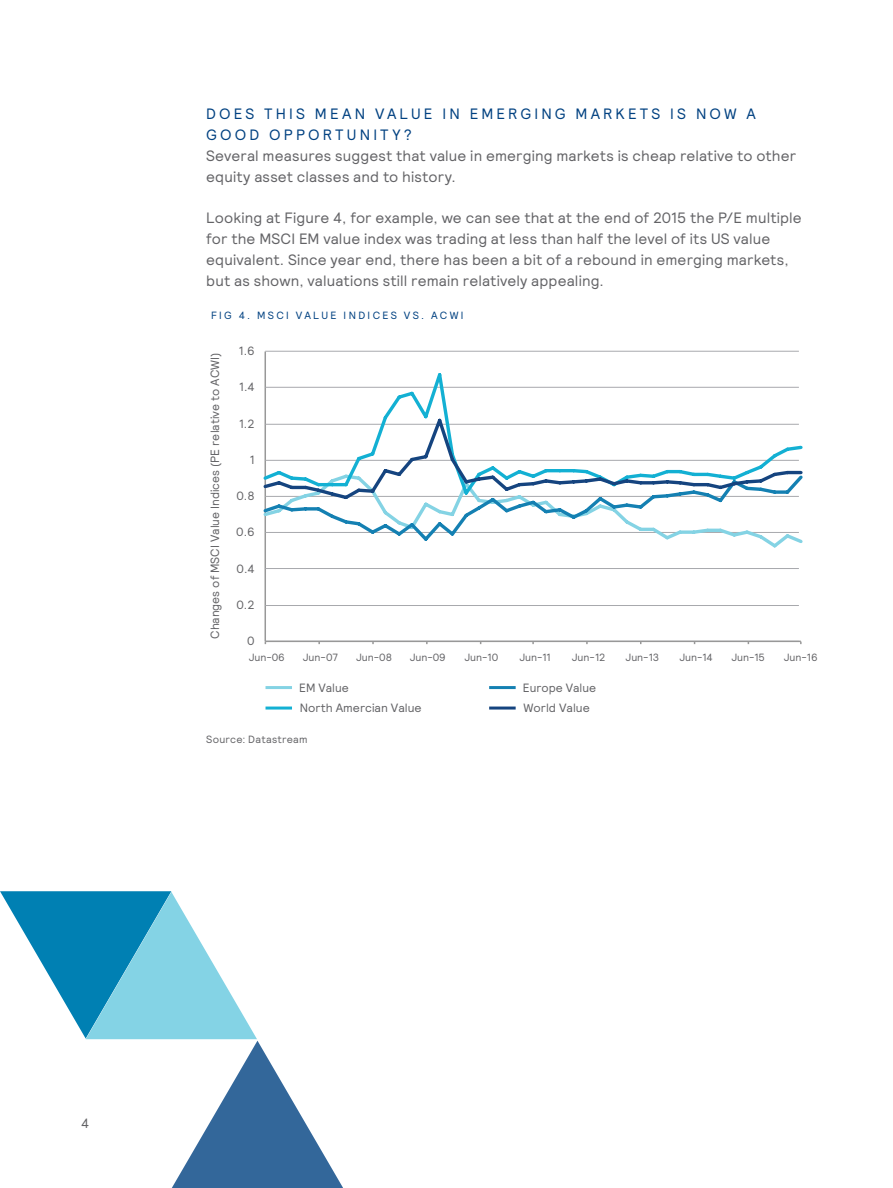
<style>
.page{position:relative;width:893px;height:1188px;background:#fff}
.page>*{position:absolute;margin:0;border:0;box-sizing:border-box;transform-origin:0 0}
.t1{font:15px/21px "Relative";letter-spacing:.01em;color:#636366}
.t2{font:15px/21px "Relative";letter-spacing:.21em;color:#014181}
.t3{font:13.5px "Relative";color:#636366}
.t4{font:12px/20.4px "Relative";color:#636366}
.t5{font:10.5px "Relative";color:#636366}
.t6{font:10.5px "Relative";letter-spacing:.225em;color:#014181}
.t7{font:10.5px "Relative";letter-spacing:.025em;color:#636366}
</style>
<div class="page">
<hr style="left:265px;top:686px;width:27px;height:3px;background:#84d3e4">
<hr style="left:264px;top:351px;width:2px;height:290px;background:#989898">
<hr style="left:265px;top:605px;width:533px;height:1px;background:#a8a9ad">
<hr style="left:265px;top:568px;width:533px;height:1px;background:#a8a9ad">
<hr style="left:265px;top:351px;width:533px;height:1px;background:#a8a9ad">
<hr style="left:265px;top:641px;width:535px;height:1px;background:#989898">
<hr style="left:265px;top:707px;width:27px;height:3px;background:#13b0d3">
<hr style="left:489px;top:686px;width:26px;height:3px;background:#1480b2">
<hr style="left:489px;top:707px;width:26px;height:3px;background:#15447f">
<svg style="left:264px;top:371px;width:535px;height:45px"></svg>
<svg style="left:263px;top:502px;width:540px;height:42px"></svg>
<svg style="left:263px;top:416px;width:540px;height:86px"></svg>
<svg style="left:0;top:891px;width:343px;height:297px"></svg>
<p class="t2" style="left:206px;top:102px;width:551px">DOES THIS MEAN VALUE IN EMERGING MARKETS IS NOW A<br>GOOD OPPORTUNITY?</p>
<p class="t1" style="left:206px;top:144px;width:591px">Several measures suggest that value in emerging markets is cheap relative to other equity asset classes and to history.</p>
<p class="t1" style="left:206px;top:206px;width:597px">Looking at Figure 4, for example, we can see that at the end of 2015 the P/E multiple for the MSCI EM value index was trading at less than half the level of its US value equivalent. Since year end, there has been a bit of a rebound in emerging markets, but as shown, valuations still remain relatively appealing.</p>
<p class="t6" style="left:211px;top:308px;width:254px">FIG 4. MSCI VALUE INDICES VS. ACWI</p>
<p class="t4" style="left:204px;top:639px;width:287px;rotate:-90deg">Changes of MSCI Value Indices (PE relative to ACWI)</p>
<p class="t4" style="left:239px;top:340px;width:17px">1.6</p>
<p class="t4" style="left:239px;top:377px;width:17px">1.4</p>
<p class="t4" style="left:239px;top:413px;width:17px">1.2</p>
<p class="t4" style="left:250px;top:449px;width:6px">1</p>
<p class="t4" style="left:236px;top:485px;width:20px">0.8</p>
<p class="t4" style="left:236px;top:522px;width:20px">0.6</p>
<p class="t4" style="left:236px;top:558px;width:20px">0.4</p>
<p class="t4" style="left:236px;top:594px;width:20px">0.2</p>
<p class="t4" style="left:247px;top:630px;width:9px">0</p>
<p class="t5" style="left:249px;top:650px;width:38px">Jun-06</p>
<p class="t5" style="left:303px;top:650px;width:36px">Jun-07</p>
<p class="t5" style="left:356px;top:650px;width:37px">Jun-08</p>
<p class="t5" style="left:409px;top:650px;width:38px">Jun-09</p>
<p class="t5" style="left:464px;top:650px;width:35px">Jun-10</p>
<p class="t5" style="left:519px;top:650px;width:33px">Jun-11</p>
<p class="t5" style="left:572px;top:650px;width:35px">Jun-12</p>
<p class="t5" style="left:625px;top:650px;width:35px">Jun-13</p>
<p class="t5" style="left:679px;top:650px;width:35px">Jun-14</p>
<p class="t5" style="left:731px;top:650px;width:35px">Jun-15</p>
<p class="t5" style="left:783px;top:650px;width:35px">Jun-16</p>
<p class="t4" style="left:299px;top:677px;width:124px">EM Value<br>North Amercian Value</p>
<p class="t4" style="left:523px;top:677px;width:75px">Europe Value<br>World Value</p>
<p class="t7" style="left:206px;top:732px;width:103px">Source: Datastream</p>
<p class="t3" style="left:81px;top:1115px;width:10px">4</p>
</div>
